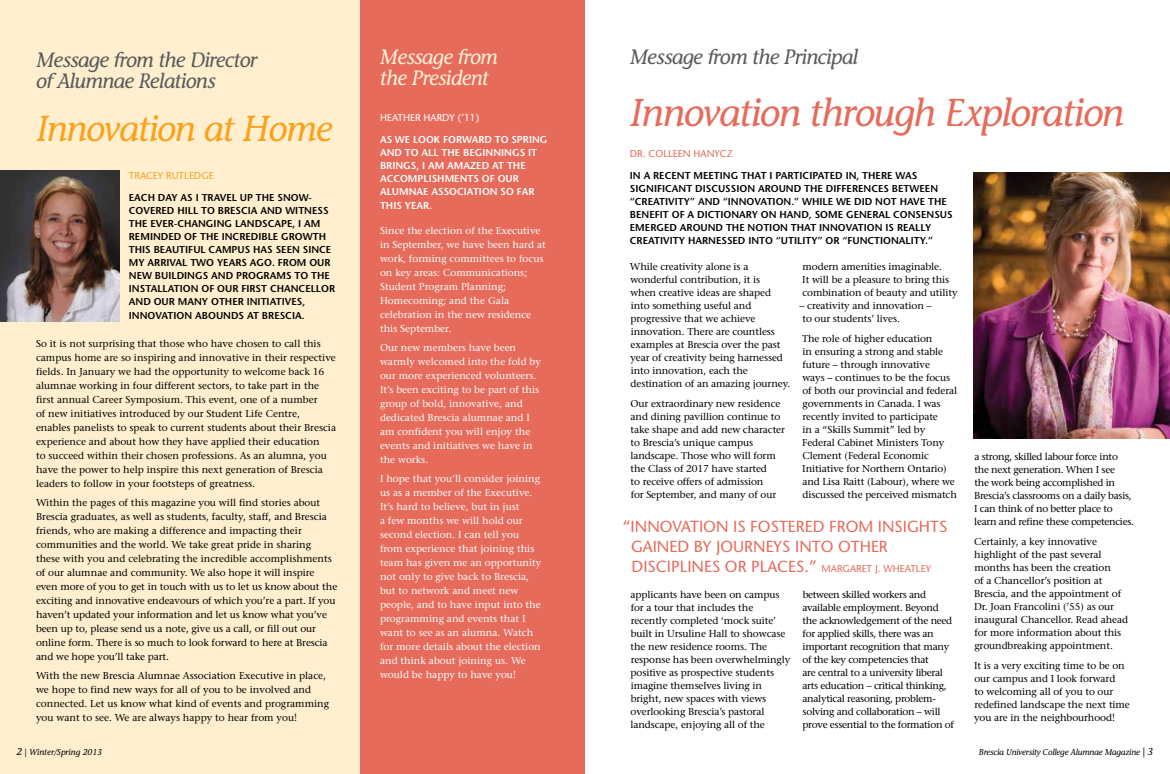
<style>
.page{position:relative;width:1170px;height:774px;background:#fff}
.page>*{position:absolute;margin:0;border:0;box-sizing:border-box;transform-origin:0 0}
.t1{font:italic 38.7px "Stone Informal";letter-spacing:-.03em;color:#e66b5b}
.t2{font:italic 36.1px "Stone Informal";letter-spacing:-.03em;color:#faa21b}
.t3{font:italic 20.7px/20.7px "Stone Informal";letter-spacing:-.03em;color:#58595b}
.t4{font:italic 20.7px/20.7px "Stone Informal";letter-spacing:-.03em;color:#fff2d8}
.t5{font:16px/20px "Stone Sans";color:#e66b5b}
.t6{font:10px/13px "Stone Serif";letter-spacing:-.01em;color:#000}
.t7{font:10px/14px "Stone Serif";color:#fff}
.t8{font:600 10px/13px "Stone Sans";color:#000}
.t9{font:10px/13px "Stone Serif";letter-spacing:-.03em;color:#000}
.t10{font:600 10px/13px "Stone Sans";color:#fff}
.t11{font:10px "Stone Sans";color:#fff}
.t12{font:10px "Stone Sans";color:#e66b5b}
.t13{font:10px "Stone Sans";color:#faa21b}
.t14{font:italic 8.5px "Stone Informal";letter-spacing:-.02em;color:#000}
.t15{font:italic 8.5px "Stone Informal";color:#000}
.s1{font-size:10px}
</style>
<div class="page">
<div style="left:355px;top:0;width:230px;height:774px;background:#e66b5b"></div>
<div style="left:0;top:0;width:360px;height:774px;background:#ffefcf"></div>
<img style="left:0;top:171px;width:120px;height:151px">
<img style="left:973px;top:172px;width:197px;height:267px">
<h3 class="t3" style="left:36px;top:50px;width:223px">Message from the Director of Alumnae Relations</h3>
<h3 class="t4" style="left:380px;top:47px;width:119px">Message from the President</h3>
<h3 class="t3" style="left:630px;top:47px;width:230px">Message from the Principal</h3>
<h2 class="t2" style="left:36px;top:107px;width:298px">Innovation at Home</h2>
<p class="t13" style="left:129px;top:170px;width:86px">TRACEY RUTLEDGE</p>
<p class="t8" style="left:129px;top:191px;width:208px">EACH DAY AS I TRAVEL UP THE SNOW-COVERED HILL TO BRESCIA AND WITNESS THE EVER-CHANGING LANDSCAPE, I AM REMINDED OF THE INCREDIBLE GROWTH THIS BEAUTIFUL CAMPUS HAS SEEN SINCE MY ARRIVAL TWO YEARS AGO. FROM OUR NEW BUILDINGS AND PROGRAMS TO THE INSTALLATION OF OUR FIRST CHANCELLOR AND OUR MANY OTHER INITIATIVES,</p>
<p class="t8" style="left:129px;top:309px;width:177px">INNOVATION ABOUNDS AT BRESCIA.</p>
<p class="t6" style="left:36px;top:337px;width:302px;line-height:14px">So it is not surprising that those who have chosen to call this campus home are so inspiring and innovative in their respective fields. In January we had the opportunity to welcome back 16 alumnae working in four different sectors, to take part in the first annual Career Symposium. This event, one of a number<br>of new initiatives introduced by our Student Life Centre, enables panelists to speak to current students about their Brescia experience and about how they have applied their education<br>to succeed within their chosen professions. As an alumna, you have the power to help inspire this next generation of Brescia leaders to follow in your footsteps of greatness.</p>
<p class="t6" style="left:36px;top:496px;width:303px;line-height:14px">Within the pages of this magazine you will find stories about Brescia graduates, as well as students, faculty, staff, and Brescia friends, who are making a difference and impacting their communities and the world. We take great pride in sharing these with you and celebrating the incredible accomplishments of our alumnae and community. We also hope it will inspire even more of you to get in touch with us to let us know about the exciting and innovative endeavours of which you’re a part. If you haven’t updated your information and let us know what you’ve been up to, please send us a note, give us a call, or fill out our online form. There is so much to look forward to here at Brescia and we hope you’ll take part.</p>
<p class="t6" style="left:36px;top:669px;width:295px;line-height:14px">With the new Brescia Alumnae Association Executive in place, we hope to find new ways for all of you to be involved and connected. Let us know what kind of events and programming you want to see. We are always happy to hear from you!</p>
<p class="t15" style="left:17px;top:747px;width:87px"><span class="s1">2</span> | Winter/Spring 2013</p>
<p class="t11" style="left:380px;top:112px;width:101px">HEATHER HARDY (’11)</p>
<p class="t10" style="left:380px;top:133px;width:169px">AS WE LOOK FORWARD TO SPRING<br>AND TO ALL THE BEGINNINGS IT<br>BRINGS, I AM AMAZED AT THE<br>ACCOMPLISHMENTS OF OUR<br>ALUMNAE ASSOCIATION SO FAR</p>
<p class="t10" style="left:380px;top:199px;width:54px">THIS YEAR.</p>
<p class="t7" style="left:380px;top:224px;width:167px">Since the election of the Executive in September, we have been hard at work, forming committees to focus on key areas: Communications;<br>Student Program Planning;<br>Homecoming; and the Gala celebration in the new residence this September.</p>
<p class="t7" style="left:380px;top:341px;width:163px">Our new members have been warmly welcomed into the fold by our more experienced volunteers.<br>It’s been exciting to be part of this group of bold, innovative, and dedicated Brescia alumnae and I am confident you will enjoy the events and initiatives we have in the works.</p>
<p class="t7" style="left:380px;top:472px;width:163px">I hope that you’ll consider joining us as a member of the Executive.<br>It’s hard to believe, but in just<br>a few months we will hold our second election. I can tell you from experience that joining this team has given me an opportunity not only to give back to Brescia, but to network and meet new people, and to have input into the programming and events that I want to see as an alumna. Watch for more details about the election and think about joining us. We would be happy to have you!</p>
<h1 class="t1" style="left:630px;top:90px;width:496px">Innovation through Exploration</h1>
<p class="t12" style="left:630px;top:148px;width:105px">DR. COLLEEN HANYCZ</p>
<p class="t8" style="left:630px;top:169px;width:324px">IN A RECENT MEETING THAT I PARTICIPATED IN, THERE WAS SIGNIFICANT DISCUSSION AROUND THE DIFFERENCES BETWEEN “CREATIVITY” AND “INNOVATION.” WHILE WE DID NOT HAVE THE BENEFIT OF A DICTIONARY ON HAND, SOME GENERAL CONSENSUS EMERGED AROUND THE NOTION THAT INNOVATION IS REALLY CREATIVITY HARNESSED INTO “UTILITY” OR “FUNCTIONALITY.”</p>
<p class="t6" style="left:630px;top:260px;width:162px">While creativity alone is a wonderful contribution, it is<br>when creative ideas are shaped into something useful and progressive that we achieve innovation. There are countless examples at Brescia over the past year of creativity being harnessed into innovation, each the destination of an amazing journey.</p>
<p class="t6" style="left:630px;top:397px;width:156px">Our extraordinary new residence and dining pavillion continue to take shape and add new character to Brescia’s unique campus landscape. Those who will form the Class of 2017 have started<br>to receive offers of admission<br>for September, and many of our</p>
<p class="t6" style="left:802px;top:260px;width:157px">modern amenities imaginable.<br>It will be a pleasure to bring this combination of beauty and utility</p>
<p class="t6" style="left:800px;top:299px;width:133px">– creativity and innovation – to our students’ lives.</p>
<p class="t6" style="left:802px;top:332px;width:157px">The role of higher education<br>in ensuring a strong and stable future – through innovative<br>ways – continues to be the focus of both our provincial and federal governments in Canada. I was recently invited to participate<br>in a “Skills Summit” led by<br>Federal Cabinet Ministers Tony<br>Clement (Federal Economic<br>Initiative for Northern Ontario) and Lisa Raitt (Labour), where we discussed the perceived mismatch</p>
<h3 class="t5" style="left:631px;top:516px;width:318px;text-indent:-9px">“INNOVATION IS FOSTERED FROM INSIGHTS<br>GAINED BY JOURNEYS INTO OTHER<br>DISCIPLINES OR PLACES.” <span class="s1">MARGARET J. WHEATLEY</span></h3>
<p class="t6" style="left:631px;top:588px;width:161px">applicants have been on campus for a tour that includes the recently completed ‘mock suite’ built in Ursuline Hall to showcase the new residence rooms. The response has been overwhelmingly positive as prospective students imagine themselves living in bright, new spaces with views overlooking Brescia’s pastoral landscape, enjoying all of the</p>
<p class="t9" style="left:802px;top:588px;width:153px">between skilled workers and available employment. Beyond the acknowledgement of the need for applied skills, there was an important recognition that many of the key competencies that<br>are central to a university liberal arts education – critical thinking, analytical reasoning, problem&shy;solving and collaboration – will prove essential to the formation of</p>
<p class="t9" style="left:974px;top:450px;width:161px">a strong, skilled labour force into the next generation. When I see<br>the work being accomplished in Brescia’s classrooms on a daily basis, I can think of no better place to learn and refine these competencies.</p>
<p class="t6" style="left:974px;top:535px;width:155px">Certainly, a key innovative highlight of the past several months has been the creation<br>of a Chancellor’s position at<br>Brescia, and the appointment of<br>Dr. Joan Francolini (’55) as our inaugural Chancellor. Read ahead for more information about this groundbreaking appointment.</p>
<p class="t6" style="left:974px;top:659px;width:157px">It is a very exciting time to be on our campus and I look forward<br>to welcoming all of you to our redefined landscape the next time you are in the neighbourhood!</p>
<p class="t14" style="left:979px;top:747px;width:176px">Brescia University College Alumnae Magazine <span class="s1">| 3</span></p>
</div>
